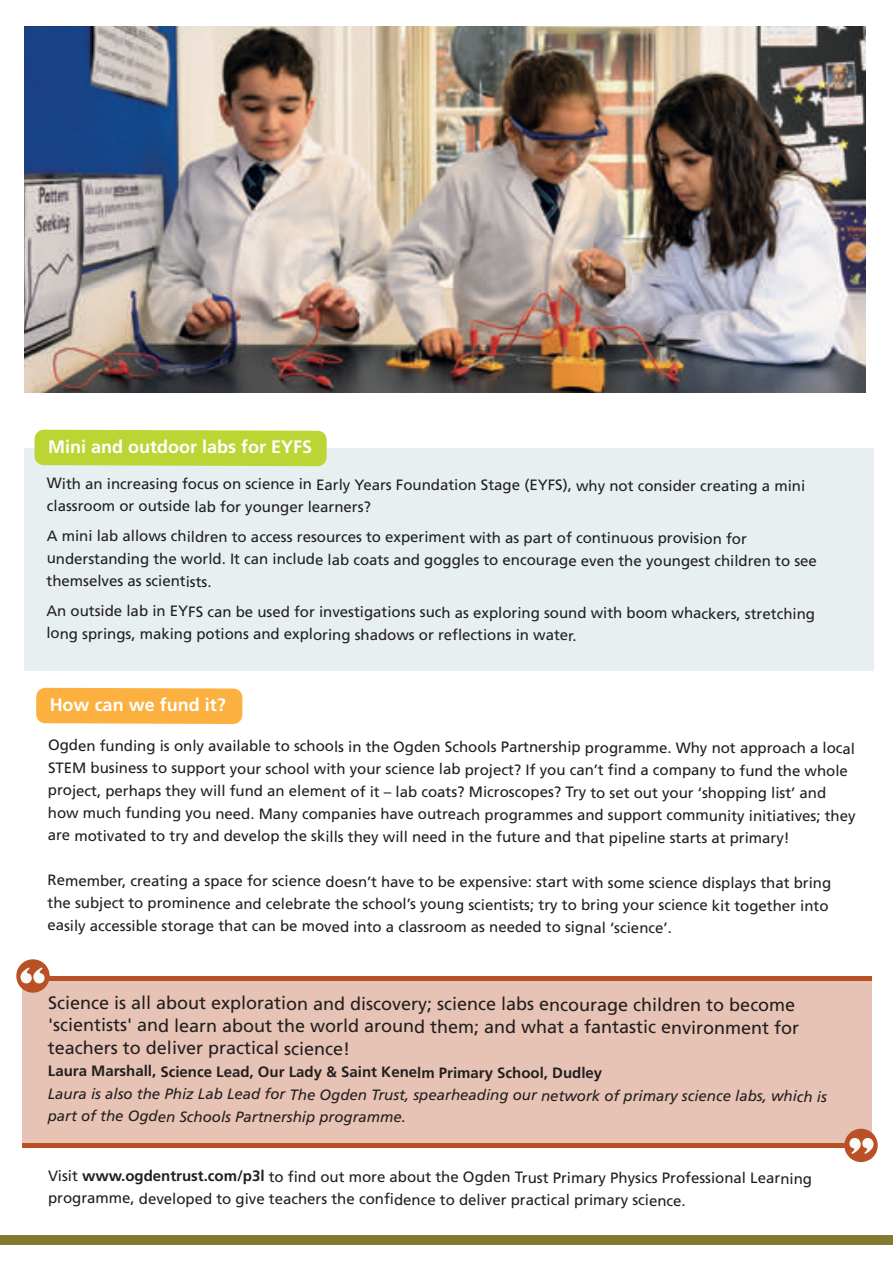
<style>
.page{position:relative;width:893px;height:1263px;background:#fff}
.page>*{position:absolute;margin:0;border:0;box-sizing:border-box;transform-origin:0 0}
.t1{font:18px/22px "Frutiger";letter-spacing:-.005em;color:#231f20}
.t2{font:700 18px "Frutiger";color:#fff}
.t3{font:15px/22.5px "Frutiger";letter-spacing:-.005em;color:#231f20}
.t4{font:italic 15px/21.8px "Frutiger";letter-spacing:-.005em;color:#231f20}
.t5{font:700 15px "Frutiger";letter-spacing:-.005em;color:#231f20}
.s1{font-weight:700}
</style>
<div class="page">
<div style="left:24px;top:448px;width:849px;height:223px;background:#e7eff0"></div>
<div style="left:22px;top:977px;width:849px;height:169px;background:#e7c3b5"></div>
<div style="left:0;top:1235px;width:893px;height:10px;background:#817a30"></div>
<div style="left:35px;top:430px;width:292px;height:36px;background:#bcd535"></div>
<div style="left:36px;top:688px;width:206px;height:36px;background:#fbb03f"></div>
<hr style="left:22px;top:976px;width:849px;height:4px;background:#ba5025">
<div style="left:22px;top:1143px;width:849px;height:5px;background:#ba5025"></div>
<div style="left:16px;top:959px;width:34px;height:34px;background:#ba5025;border-radius:50%"></div>
<svg style="left:20px;top:967px;width:25px;height:16px"></svg>
<div style="left:844px;top:1129px;width:34px;height:33px;background:#ba5025;border-radius:50%"></div>
<svg style="left:849px;top:1138px;width:24px;height:16px"></svg>
<img style="left:25px;top:26px;width:841px;height:367px">
<p class="t2" style="left:48px;top:436px;width:266px">Mini and outdoor labs for EYFS</p>
<p class="t3" style="left:47px;top:474px;width:760px;line-height:21.6px">With an increasing focus on science in Early Years Foundation Stage (EYFS), why not consider creating a mini classroom or outside lab for younger learners?</p>
<p class="t3" style="left:47px;top:526px;width:772px;line-height:22px">A mini lab allows children to access resources to experiment with as part of continuous provision for understanding the world. It can include lab coats and goggles to encourage even the youngest children to see themselves as scientists.</p>
<p class="t3" style="left:46px;top:601px;width:770px;line-height:22px">An outside lab in EYFS can be used for investigations such as exploring sound with boom whackers, stretching long springs, making potions and exploring shadows or reflections in water.</p>
<p class="t2" style="left:50px;top:694px;width:178px">How can we fund it?</p>
<p class="t3" style="left:48px;top:735px;width:809px">Ogden funding is only available to schools in the Ogden Schools Partnership programme. Why not approach a local STEM business to support your school with your science lab project? If you can’t find a company to fund the whole project, perhaps they will fund an element of it – lab coats? Microscopes? Try to set out your ‘shopping list’ and how much funding you need. Many companies have outreach programmes and support community initiatives; they are motivated to try and develop the skills they will need in the future and that pipeline starts at primary!</p>
<p class="t3" style="left:47px;top:870px;width:785px">Remember, creating a space for science doesn’t have to be expensive: start with some science displays that bring the subject to prominence and celebrate the school’s young scientists; try to bring your science kit together into easily accessible storage that can be moved into a classroom as needed to signal ‘science’.</p>
<p class="t1" style="left:48px;top:992px;width:753px">Science is all about exploration and discovery; science labs encourage children to become 'scientists' and learn about the world around them; and what a fantastic environment for teachers to deliver practical science!</p>
<p class="t5" style="left:48px;top:1063px;width:556px">Laura Marshall, Science Lead, Our Lady &amp; Saint Kenelm Primary School, Dudley</p>
<p class="t4" style="left:48px;top:1084px;width:781px">Laura is also the Phiz Lab Lead for The Ogden Trust, spearheading our network of primary science labs, which is part of the Ogden Schools Partnership programme.</p>
<p class="t3" style="left:48px;top:1166px;width:765px;line-height:21.9px">Visit <span class="s1">www.ogdentrust.com/p3l</span> to find out more about the Ogden Trust Primary Physics Professional Learning programme, developed to give teachers the confidence to deliver practical primary science.</p>
</div>
